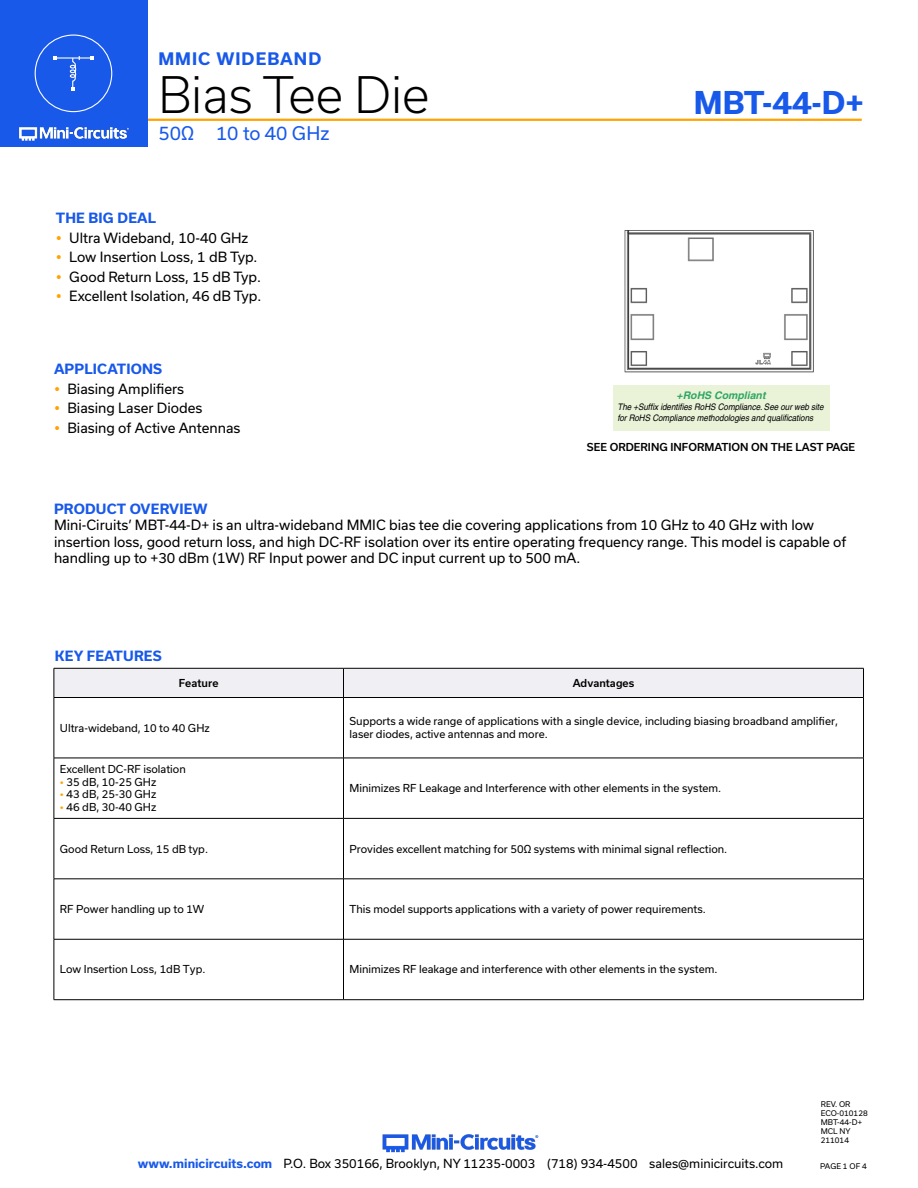
<style>
.page{position:relative;width:918px;height:1188px;background:#fff}
.page>*{position:absolute;margin:0;border:0;box-sizing:border-box;transform-origin:0 0}
.t1{font:300 48px "Usual";color:#000}
.t2{font:700 30px "Usual";color:#1859ea}
.Frequency{font:18px "Usual";color:#1859ea}
.t3{font:700 16.5px "Usual";letter-spacing:.065em;color:#1859ea}
.Regular_Copy{font:13.5px "Usual";color:#000}
.Blue_Headers{font:700 13.5px "Usual";letter-spacing:.015em;color:#1859ea}
.t4{font:12px "Usual";color:#000}
.Table_Body_Left_Just{font:10.5px/12.6px "Usual";color:#000}
.Table_Header_Center{font:500 10.5px "Usual";color:#000}
.t5{font:italic 700 10.5px "Helvetica";color:rgb(0 148 68/.8)}
.t6{font:italic 9px/10.8px "Helvetica";letter-spacing:-.005em;color:#000;scale:.9 1}
.Revision{font:7.5px "Usual";color:#000}
.s1{color:#ffa300}
.s2{font-weight:700;color:#1859ea}
</style>
<div class="page">
<hr style="left:129px;top:119px;width:733px;height:2px;background:#ffa300">
<div style="left:0;top:0;width:147px;height:147px;background:#1859ea"></div>
<hr style="left:917px;top:0;width:1px;height:147px;background:#1859ea">
<img style="left:19px;top:126px;width:110px;height:15px">
<div style="left:35px;top:35px;width:77px;height:77px;border:1px solid #fff;border-radius:50%"></div>
<hr style="left:56px;top:57px;width:34px;height:2px;background:#fff">
<svg style="left:53px;top:56px;width:4px;height:4px"></svg>
<svg style="left:90px;top:56px;width:4px;height:4px"></svg>
<svg style="left:70px;top:56px;width:10px;height:35px"></svg>
<img style="left:382px;top:1134px;width:157px;height:19px">
<img style="left:624px;top:230px;width:190px;height:143px">
<div style="left:54px;top:668px;width:810px;height:30px;background:#efeff4"></div>
<hr style="left:54px;top:697px;width:289px;height:1px;background:#000">
<hr style="left:54px;top:698px;width:1px;height:60px;background:#000">
<hr style="left:344px;top:697px;width:520px;height:1px;background:#000">
<hr style="left:343px;top:698px;width:1px;height:60px;background:#000">
<hr style="left:863px;top:698px;width:1px;height:60px;background:#000">
<hr style="left:54px;top:758px;width:289px;height:1px;background:#000">
<hr style="left:54px;top:758px;width:1px;height:60px;background:#000">
<hr style="left:344px;top:758px;width:520px;height:1px;background:#000">
<hr style="left:343px;top:758px;width:1px;height:60px;background:#000">
<hr style="left:863px;top:758px;width:1px;height:60px;background:#000">
<hr style="left:54px;top:818px;width:289px;height:1px;background:#000">
<hr style="left:54px;top:819px;width:1px;height:60px;background:#000">
<hr style="left:344px;top:818px;width:520px;height:1px;background:#000">
<hr style="left:343px;top:819px;width:1px;height:60px;background:#000">
<hr style="left:863px;top:819px;width:1px;height:60px;background:#000">
<hr style="left:54px;top:879px;width:289px;height:1px;background:#000">
<hr style="left:54px;top:879px;width:1px;height:60px;background:#000">
<hr style="left:344px;top:879px;width:520px;height:1px;background:#000">
<hr style="left:343px;top:879px;width:1px;height:60px;background:#000">
<hr style="left:863px;top:879px;width:1px;height:60px;background:#000">
<hr style="left:54px;top:939px;width:289px;height:1px;background:#000">
<hr style="left:54px;top:939px;width:1px;height:61px;background:#000">
<hr style="left:344px;top:939px;width:520px;height:1px;background:#000">
<hr style="left:343px;top:939px;width:1px;height:61px;background:#000">
<hr style="left:863px;top:939px;width:1px;height:61px;background:#000">
<hr style="left:54px;top:999px;width:289px;height:1px;background:#000">
<hr style="left:344px;top:999px;width:520px;height:1px;background:#000">
<div style="left:613px;top:386px;width:216px;height:45px;background:#eaf2d8"></div>
<h3 class="t3" style="left:158px;top:49px;width:165px">MMIC WIDEBAND</h3>
<h1 class="t1" style="left:158px;top:68px;width:273px">Bias Tee Die</h1>
<p class="Frequency" style="left:158px;top:122px;width:172px">50Ω 10 to 40 GHz</p>
<p class="Blue_Headers" style="left:56px;top:210px;width:102px">THE BIG DEAL</p>
<p class="Regular_Copy" style="left:69px;top:230px;width:181px">Ultra Wideband, 10-40 GHz</p>
<p class="Regular_Copy" style="left:69px;top:249px;width:190px">Low Insertion Loss, 1 dB Typ.</p>
<p class="Regular_Copy" style="left:69px;top:269px;width:193px">Good Return Loss, 15 dB Typ.</p>
<p class="Regular_Copy" style="left:69px;top:288px;width:193px">Excellent Isolation, 46 dB Typ.</p>
<p class="Blue_Headers" style="left:54px;top:361px;width:110px">APPLICATIONS</p>
<p class="Regular_Copy" style="left:68px;top:381px;width:118px">Biasing Amplifiers</p>
<p class="Regular_Copy" style="left:68px;top:400px;width:137px">Biasing Laser Diodes</p>
<p class="Regular_Copy" style="left:68px;top:420px;width:175px">Biasing of Active Antennas</p>
<h2 class="t2" style="left:694px;top:85px;width:172px">MBT-44-D+</h2>
<p class="t5" style="left:677px;top:389px;width:90px">+RoHS Compliant</p>
<p class="t6" style="left:617px;top:401px;width:231px">The +Suffix identifies RoHS Compliance. See our web site for RoHS Compliance methodologies and qualifications</p>
<p class="Table_Header_Center" style="left:587px;top:441px;width:270px">SEE ORDERING INFORMATION ON THE LAST PAGE</p>
<p class="Blue_Headers" style="left:54px;top:501px;width:155px">PRODUCT OVERVIEW</p>
<p class="Regular_Copy" style="left:54px;top:517px;width:762px">Mini-Ciruits’ MBT-44-D+ is an ultra-wideband MMIC bias tee die covering applications from 10 GHz to 40 GHz with low</p>
<p class="Regular_Copy" style="left:54px;top:534px;width:794px">insertion loss, good return loss, and high DC-RF isolation over its entire operating frequency range. This model is capable of</p>
<p class="Regular_Copy" style="left:54px;top:550px;width:528px">handling up to +30 dBm (1W) RF Input power and DC input current up to 500 mA.</p>
<p class="Blue_Headers" style="left:55px;top:648px;width:108px">KEY FEATURES</p>
<p class="Table_Header_Center" style="left:179px;top:677px;width:41px">Feature</p>
<p class="Table_Header_Center" style="left:573px;top:677px;width:63px">Advantages</p>
<p class="Table_Body_Left_Just" style="left:60px;top:721px;width:151px">Ultra-wideband, 10 to 40 GHz</p>
<p class="Table_Body_Left_Just" style="left:350px;top:715px;width:490px">Supports a wide range of applications with a single device, including biasing broadband amplifier, laser diodes, active antennas and more.</p>
<p class="Table_Body_Left_Just" style="left:60px;top:763px;width:127px">Excellent DC-RF isolation</p>
<p class="Table_Body_Left_Just" style="left:60px;top:776px;width:98px"><span class="s1">•</span> 35 dB, 10-25 GHz</p>
<p class="Table_Body_Left_Just" style="left:60px;top:788px;width:98px"><span class="s1">•</span> 43 dB, 25-30 GHz</p>
<p class="Table_Body_Left_Just" style="left:60px;top:801px;width:98px"><span class="s1">•</span> 46 dB, 30-40 GHz</p>
<p class="Table_Body_Left_Just" style="left:350px;top:782px;width:373px">Minimizes RF Leakage and Interference with other elements in the system.</p>
<p class="Table_Body_Left_Just" style="left:60px;top:842px;width:150px">Good Return Loss, 15 dB typ.</p>
<p class="Table_Body_Left_Just" style="left:350px;top:842px;width:379px">Provides excellent matching for 50Ω systems with minimal signal reflection.</p>
<p class="Table_Body_Left_Just" style="left:60px;top:903px;width:146px">RF Power handling up to 1W</p>
<p class="Table_Body_Left_Just" style="left:350px;top:903px;width:358px">This model supports applications with a variety of power requirements.</p>
<p class="Table_Body_Left_Just" style="left:60px;top:963px;width:147px">Low Insertion Loss, 1dB Typ.</p>
<p class="Table_Body_Left_Just" style="left:350px;top:963px;width:369px">Minimizes RF leakage and interference with other elements in the system.</p>
<p class="Revision" style="left:821px;top:1100px;width:31px">REV. OR</p>
<p class="Revision" style="left:821px;top:1109px;width:48px">ECO-010128</p>
<p class="Revision" style="left:821px;top:1118px;width:43px">MBT-44-D+</p>
<p class="Revision" style="left:821px;top:1127px;width:31px">MCL NY</p>
<p class="Revision" style="left:821px;top:1136px;width:30px">211014</p>
<p class="t4" style="left:138px;top:1157px;width:647px"><span class="s2">www.minicircuits.com</span> P.O. Box 350166, Brooklyn, NY 11235-0003 (718) 934-4500 sales@minicircuits.com</p>
<p class="Revision" style="left:820px;top:1161px;width:48px">PAGE 1 OF 4</p>
</div>
